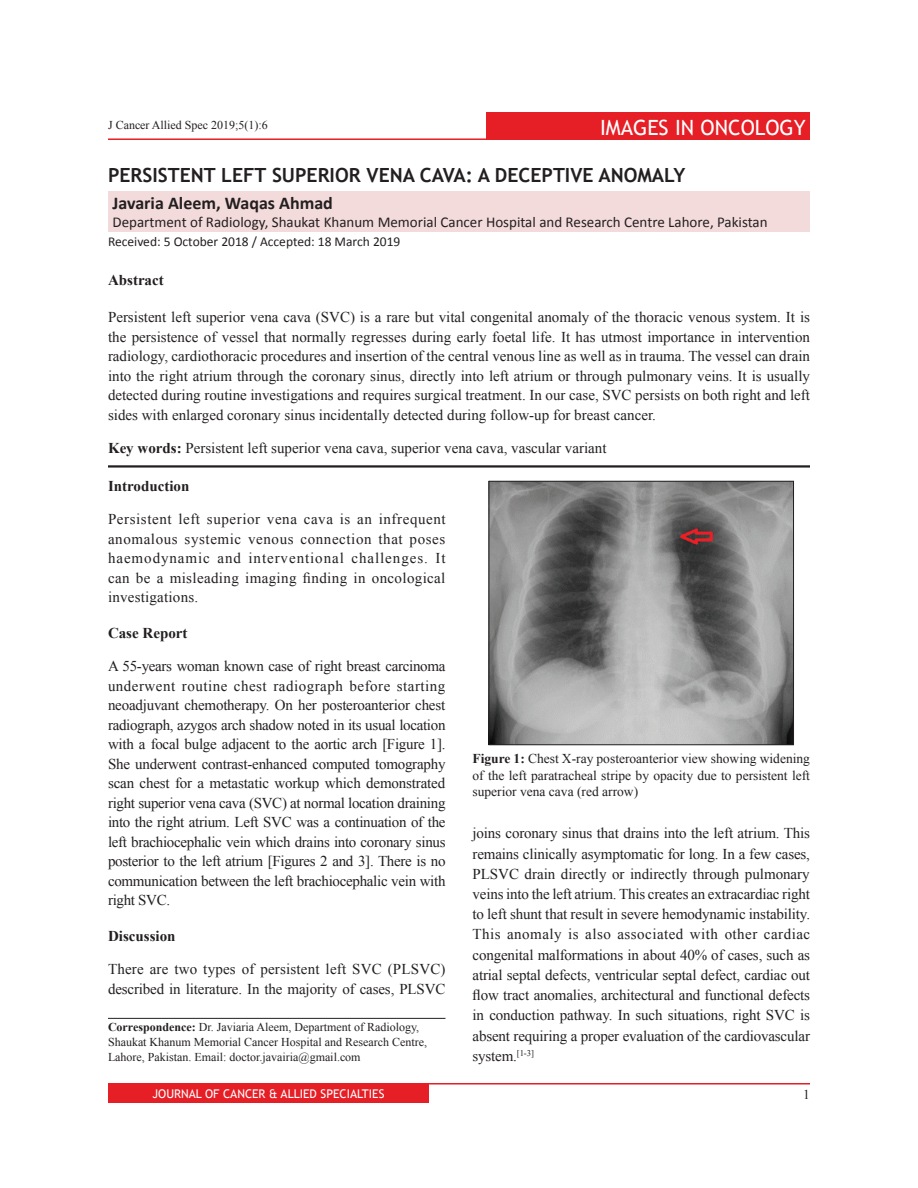
<style>
.page{position:relative;width:918px;height:1188px;background:#fff}
.page>*{position:absolute;margin:0;border:0;box-sizing:border-box;transform-origin:0 0}
.t1{font:21px "Trebuchet MS";color:#fff}
.AT{font:700 19.5px "Trebuchet MS";color:#231f20}
.AU{font:700 18px "Calibri";color:#231f20}
.TX{font:15px/19.5px "Times New Roman";letter-spacing:-.01em;color:#231f20;text-align:justify}
.ABS{font:15px/19.5px "Times New Roman";color:#231f20;text-align:justify}
.AFF{font:15px "Calibri";color:#231f20}
.KWD{font:15px "Times New Roman";color:#231f20}
.ABSH{font:700 15px "Times New Roman";color:#231f20}
.FGC{font:13.5px/16.5px "Times New Roman";color:#231f20;text-align:justify}
.HIS{font:13.5px "Calibri";color:#231f20}
.Folio{font:13.5px "Times New Roman";color:#231f20}
.ADD{font:12px/15px "Times New Roman";color:#231f20}
.t2{font:12px "Trebuchet MS";color:#fff}
.s1{font-weight:700}
</style>
<div class="page">
<div style="left:108px;top:1085px;width:321px;height:18px;background:#e61e25"></div>
<hr style="left:108px;top:1083px;width:702px;height:2px;background:#e61e25">
<div style="left:486px;top:112px;width:324px;height:28px;background:#e61e25"></div>
<hr style="left:108px;top:138px;width:687px;height:2px;background:#e61e25">
<div style="left:108px;top:191px;width:702px;height:40px;background:#f4dbdb"></div>
<hr style="left:108px;top:465px;width:702px;height:3px;background:#231f20">
<hr style="left:108px;top:1018px;width:338px;height:1px;background:#231f20">
<img style="left:491px;top:483px;width:301px;height:260px">
<div style="left:489px;top:481px;width:305px;height:264px;border:1px solid #231f20"></div>
<h1 class="t1" style="left:600px;top:115px;width:207px">IMAGES IN ONCOLOGY</h1>
<p class="ADD" style="left:108px;top:117px;width:161px">J Cancer Allied Spec 2019;5(1):6</p>
<p class="AT" style="left:108px;top:163px;width:579px">PERSISTENT LEFT SUPERIOR VENA CAVA: A DECEPTIVE ANOMALY</p>
<p class="AU" style="left:112px;top:190px;width:222px">Javaria Aleem, Waqas Ahmad</p>
<p class="AFF" style="left:112px;top:211px;width:657px">Department of Radiology, Shaukat Khanum Memorial Cancer Hospital and Research Centre Lahore, Pakistan</p>
<p class="HIS" style="left:108px;top:232px;width:294px">Received: 5 October 2018 / Accepted: 18 March 2019</p>
<p class="ABSH" style="left:108px;top:269px;width:57px">Abstract</p>
<p class="ABS" style="left:108px;top:307px;width:704px">Persistent left superior vena cava (SVC) is a rare but vital congenital anomaly of the thoracic venous system. It is the persistence of vessel that normally regresses during early foetal life. It has utmost importance in intervention radiology, cardiothoracic procedures and insertion of the central venous line as well as in trauma. The vessel can drain into the right atrium through the coronary sinus, directly into left atrium or through pulmonary veins. It is usually detected during routine investigations and requires surgical treatment. In our case, SVC persists on both right and left sides with enlarged coronary sinus incidentally detected during follow-up for breast cancer.</p>
<p class="KWD" style="left:108px;top:437px;width:500px"><span class="s1">Key words:</span> Persistent left superior vena cava, superior vena cava, vascular variant</p>
<h1 class="ABSH" style="left:108px;top:475px;width:83px">Introduction</h1>
<p class="TX" style="left:108px;top:509px;width:339px">Persistent left superior vena cava is an infrequent anomalous systemic venous connection that poses haemodynamic and interventional challenges. It can be a misleading imaging finding in oncological investigations.</p>
<h1 class="ABSH" style="left:108px;top:622px;width:81px">Case Report</h1>
<p class="TX" style="left:108px;top:656px;width:339px">A 55-years woman known case of right breast carcinoma underwent routine chest radiograph before starting neoadjuvant chemotherapy. On her posteroanterior chest radiograph, azygos arch shadow noted in its usual location with a focal bulge adjacent to the aortic arch [Figure 1].<br>She underwent contrast-enhanced computed tomography scan chest for a metastatic workup which demonstrated right superior vena cava (SVC) at normal location draining into the right atrium. Left SVC was a continuation of the left brachiocephalic vein which drains into coronary sinus posterior to the left atrium [Figures 2 and 3]. There is no communication between the left brachiocephalic vein with right SVC.</p>
<h1 class="ABSH" style="left:108px;top:925px;width:69px">Discussion</h1>
<p class="TX" style="left:108px;top:959px;width:339px">There are two types of persistent left SVC (PLSVC) described in literature. In the majority of cases, PLSVC</p>
<p class="ADD" style="left:108px;top:1019px;width:321px"><span class="s1">Correspondence:</span> Dr. Javiaria Aleem, Department of Radiology,<br>Shaukat Khanum Memorial Cancer Hospital and Research Centre,<br>Lahore, Pakistan. Email: doctor.javairia@gmail.com</p>
<p class="FGC" style="left:472px;top:750px;width:339px"><span class="s1">Figure 1:</span> Chest X-ray posteroanterior view showing widening of the left paratracheal stripe by opacity due to persistent left superior vena cava (red arrow)</p>
<p class="TX" style="left:472px;top:823px;width:339px;line-height:20.2px">joins coronary sinus that drains into the left atrium. This remains clinically asymptomatic for long. In a few cases, PLSVC drain directly or indirectly through pulmonary veins into the left atrium. This creates an extracardiac right to left shunt that result in severe hemodynamic instability.<br>This anomaly is also associated with other cardiac congenital malformations in about 40% of cases, such as atrial septal defects, ventricular septal defect, cardiac out flow tract anomalies, architectural and functional defects in conduction pathway. In such situations, right SVC is absent requiring a proper evaluation of the cardiovascular system.<sup>[1-3]</sup></p>
<p class="t2" style="left:153px;top:1086px;width:233px">JOURNAL OF CANCER &amp; ALLIED SPECIALTIES</p>
<p class="Folio" style="left:803px;top:1085px;width:8px">1</p>
</div>
